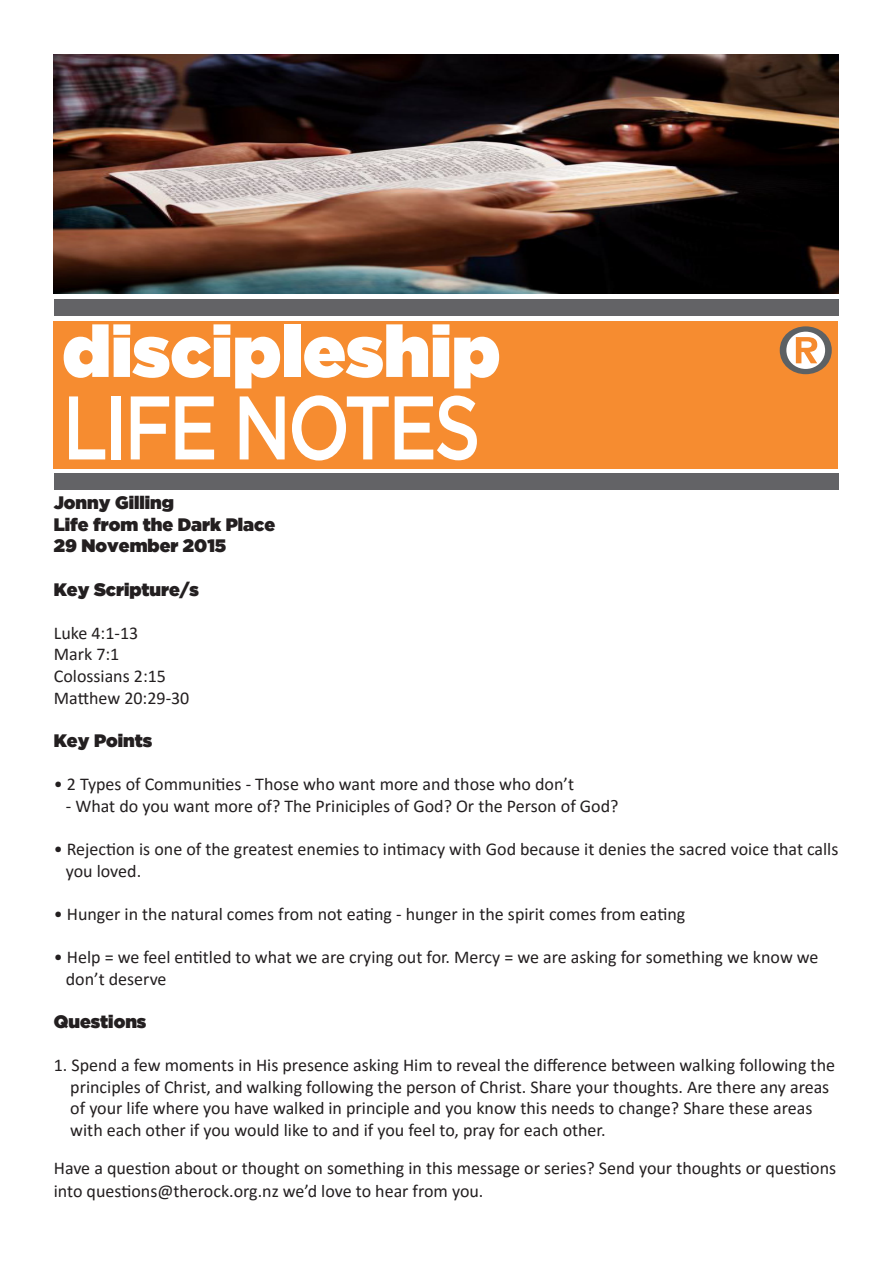
<style>
.page{position:relative;width:893px;height:1263px;background:#fff}
.page>*{position:absolute;margin:0;border:0;box-sizing:border-box;transform-origin:0 0}
.Subhead{font:500 90px "Gotham";letter-spacing:-.05em;color:#fff;scale:.82 1}
.t1{font:72px "Gotham Ultra";color:#fff}
.t2{font:18px/21.6px "Calibri";color:#231f20}
.t3{font:18px "Gotham Ultra";color:#231f20}
</style>
<div class="page">
<div style="left:54px;top:321px;width:784px;height:147px;background:#f68c30"></div>
<div style="left:54px;top:299px;width:785px;height:17px;background:#636366"></div>
<svg style="left:780px;top:326px;width:52px;height:48px"></svg>
<img style="left:54px;top:54px;width:785px;height:240px">
<div style="left:54px;top:473px;width:785px;height:17px;background:#636366"></div>
<p class="t1" style="left:62px;top:310px;width:440px">discipleship</p>
<p class="Subhead" style="left:62px;top:376px;width:512px">LIFE NOTES</p>
<p class="t3" style="left:54px;top:492px;width:122px">Jonny Gilling</p>
<p class="t3" style="left:54px;top:514px;width:223px">Life from the Dark Place</p>
<p class="t3" style="left:54px;top:536px;width:174px">29 November 2015</p>
<p class="t3" style="left:54px;top:579px;width:147px">Key Scripture/s</p>
<p class="t2" style="left:54px;top:622px;width:86px">Luke 4:1-13</p>
<p class="t2" style="left:54px;top:643px;width:67px">Mark 7:1</p>
<p class="t2" style="left:54px;top:665px;width:114px">Colossians 2:15</p>
<p class="t2" style="left:54px;top:686px;width:137px">Matthew 20:29-30</p>
<p class="t3" style="left:54px;top:730px;width:100px">Key Points</p>
<p class="t2" style="left:54px;top:773px;width:522px">• 2 Types of Communities - Those who want more and those who don’t</p>
<p class="t2" style="left:66px;top:794px;width:554px">- What do you want more of? The Priniciples of God? Or the Person of God?</p>
<p class="t2" style="left:66px;top:838px;width:774px;text-indent:-12px">• Rejection is one of the greatest enemies to intimacy with God because it denies the sacred voice that calls you loved.</p>
<p class="t2" style="left:54px;top:902px;width:633px">• Hunger in the natural comes from not eating - hunger in the spirit comes from eating</p>
<p class="t2" style="left:66px;top:946px;width:754px;text-indent:-12px">• Help = we feel entitled to what we are crying out for. Mercy = we are asking for something we know we don’t deserve</p>
<p class="t3" style="left:54px;top:1011px;width:94px">Questions</p>
<p class="t2" style="left:70px;top:1054px;width:766px;text-indent:-17px">1. Spend a few moments in His presence asking Him to reveal the difference between walking following the principles of Christ, and walking following the person of Christ. Share your thoughts. Are there any areas of your life where you have walked in principle and you know this needs to change? Share these areas with each other if you would like to and if you feel to, pray for each other.</p>
<p class="t2" style="left:54px;top:1156px;width:784px;line-height:22.5px">Have a question about or thought on something in this message or series? Send your thoughts or questions into questions@therock.org.nz we’d love to hear from you.</p>
</div>
